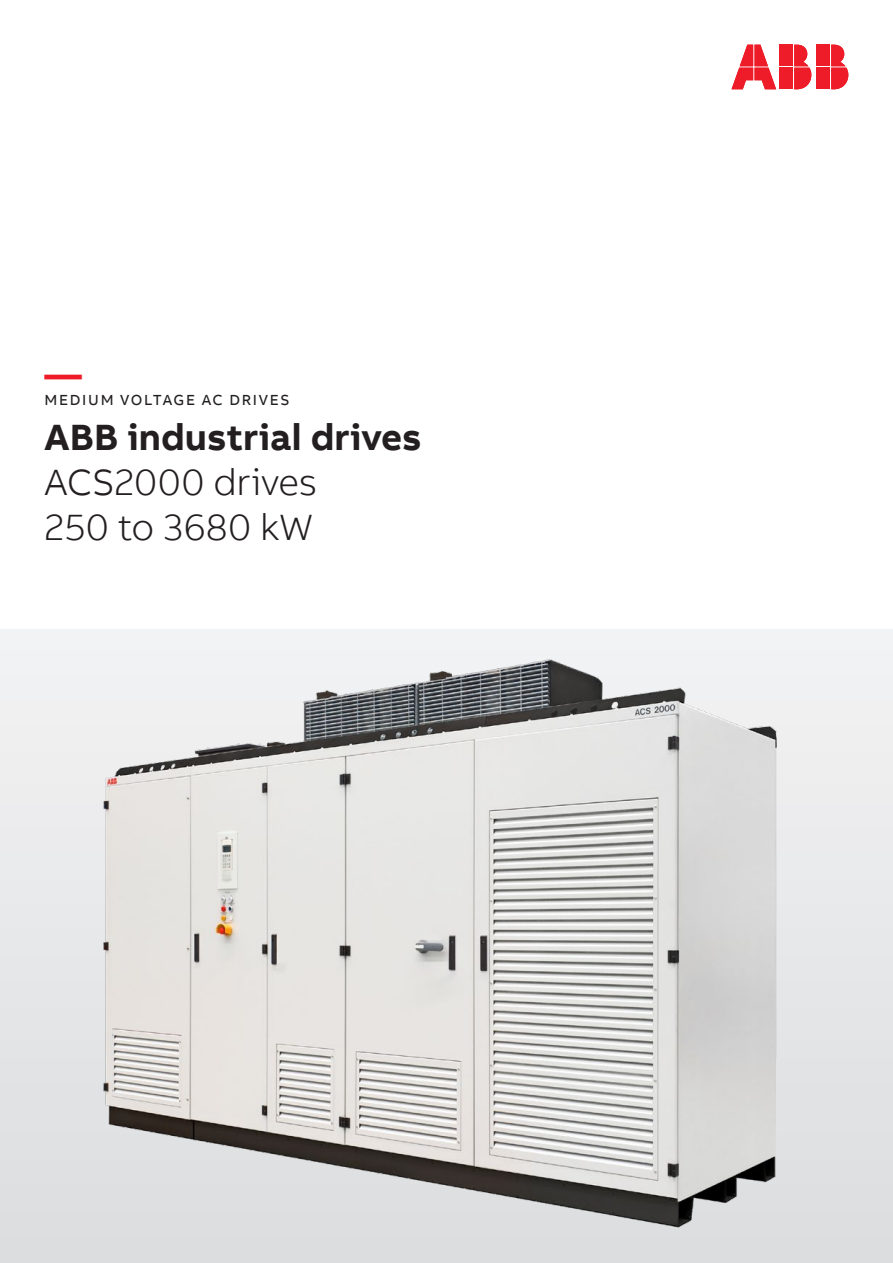
<style>
.page{position:relative;width:893px;height:1263px;background:#fff}
.page>*{position:absolute;margin:0;border:0;box-sizing:border-box;transform-origin:0 0}
.t1{font:300 37.5px/45px "AB Bvoice";letter-spacing:.005em;color:#231f20}
.t2{font:700 37.5px "AB Bvoice";letter-spacing:.005em;color:#231f20}
.t3{font:700 37.5px "AB Bvoice";color:#ee1c28}
.t4{font:15px "AB Bvoice";letter-spacing:.11em;color:#231f20}
</style>
<div class="page">
<img style="left:0;top:630px;width:893px;height:633px">
<div style="left:817px;top:45px;width:13px;height:21px;background:#ee1c28"></div>
<div style="left:817px;top:68px;width:13px;height:21px;background:#ee1c28"></div>
<svg style="left:831px;top:45px;width:17px;height:44px"></svg>
<svg style="left:731px;top:45px;width:45px;height:44px"></svg>
<div style="left:780px;top:45px;width:13px;height:21px;background:#ee1c28"></div>
<div style="left:780px;top:68px;width:13px;height:21px;background:#ee1c28"></div>
<svg style="left:794px;top:45px;width:17px;height:44px"></svg>
<p class="t3" style="left:45px;top:350px;width:39px">—</p>
<p class="t4" style="left:45px;top:390px;width:246px">MEDIUM VOLTAGE AC DRIVES</p>
<p class="t2" style="left:45px;top:413px;width:379px">ABB industrial drives</p>
<p class="t1" style="left:45px;top:459px;width:274px">ACS2000 drives<br>250 to 3680 kW</p>
</div>
